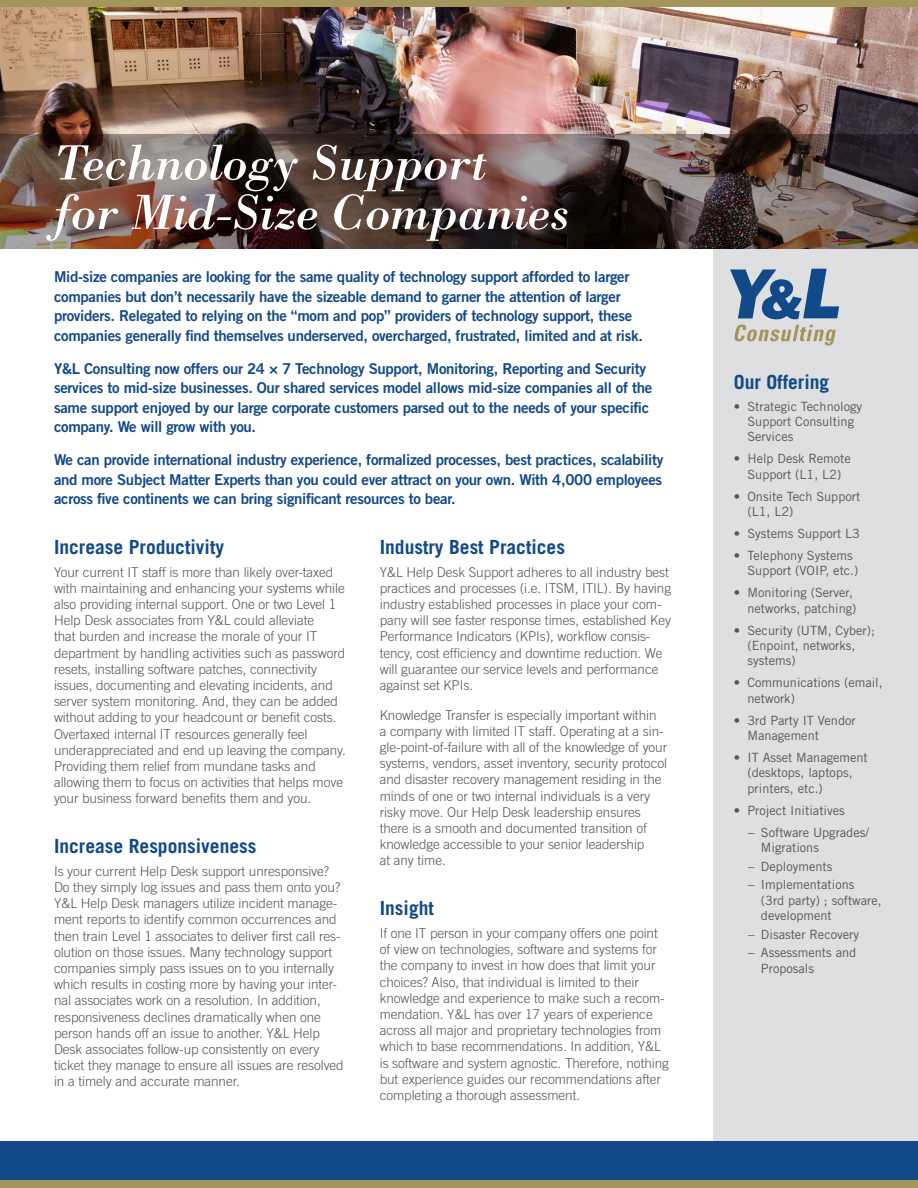
<style>
.page{position:relative;width:918px;height:1188px;background:#fff}
.page>*{position:absolute;margin:0;border:0;box-sizing:border-box;transform-origin:0 0}
.t1{font:italic 51px/49.5px "Bodoni Std";letter-spacing:-.005em;color:#fff}
.t2{font:700 19.5px "Trade Gothic LT Std";color:#124a89}
.t3{font:15px/19.5px "Trade Gothic LT Std Bd 2";letter-spacing:-.02em;color:#124a89}
.t4{font:300 13.5px/16.2px "Trade Gothic LT Std";letter-spacing:-.005em;color:#565659}
.t5{font:12.75px/15.3px "Trade Gothic LT Std";color:#565659}
.s1{font-weight:300}
</style>
<div class="page">
<div style="left:713px;top:46px;width:205px;height:1096px;background:#dedfe0"></div>
<svg style="left:734px;top:325px;width:102px;height:21px"></svg>
<svg style="left:730px;top:269px;width:109px;height:50px"></svg>
<div style="left:0;top:0;width:918px;height:8px;background:#a3955b"></div>
<div style="left:0;top:1180px;width:918px;height:8px;background:#a3955b"></div>
<div style="left:0;top:1142px;width:918px;height:38px;background:#124a89"></div>
<img style="left:0;top:8px;width:918px;height:126px">
<img style="left:0;top:134px;width:918px;height:115px">
<h1 class="t1" style="left:54px;top:137px;width:518px">Technology Support<br>for Mid-Size Companies</h1>
<p class="t3" style="left:54px;top:267px;width:590px">Mid-size companies are looking for the same quality of technology support afforded to larger companies but don’t necessarily have the sizeable demand to garner the attention of larger providers. Relegated to relying on the “mom and pop” providers of technology support, these companies generally find themselves underserved, overcharged, frustrated, limited and at risk.</p>
<p class="t3" style="left:54px;top:358px;width:600px">Y&amp;L Consulting now offers our 24 × 7 Technology Support, Monitoring, Reporting and Security services to mid-size businesses. Our shared services model allows mid-size companies all of the same support enjoyed by our large corporate customers parsed out to the needs of your specific company. We will grow with you.</p>
<p class="t3" style="left:54px;top:450px;width:611px;text-align:justify">We can provide international industry experience, formalized processes, best practices, scalability and more Subject Matter Experts than you could ever attract on your own. With 4,000 employees across five continents we can bring significant resources to bear.</p>
<h2 class="t2" style="left:54px;top:535px;width:172px">Increase Productivity</h2>
<p class="t4" style="left:54px;top:564px;width:294px">Your current IT staff is more than likely over-taxed with maintaining and enhancing your systems while also providing internal support. One or two Level 1<br>Help Desk associates from Y&amp;L could alleviate<br>that burden and increase the morale of your IT department by handling activities such as password resets, installing software patches, connectivity issues, documenting and elevating incidents, and server system monitoring. And, they can be added without adding to your headcount or benefit costs.<br>Overtaxed internal IT resources generally feel underappreciated and end up leaving the company.<br>Providing them relief from mundane tasks and allowing them to focus on activities that helps move your business forward benefits them and you.</p>
<h2 class="t2" style="left:54px;top:834px;width:204px">Increase Responsiveness</h2>
<p class="t4" style="left:54px;top:863px;width:291px">Is your current Help Desk support unresponsive?<br>Do they simply log issues and pass them onto you?<br>Y&amp;L Help Desk managers utilize incident manage&shy;ment reports to identify common occurrences and then train Level 1 associates to deliver first call res&shy;olution on those issues. Many technology support companies simply pass issues on to you internally which results in costing more by having your inter&shy;nal associates work on a resolution. In addition, responsiveness declines dramatically when one person hands off an issue to another. Y&amp;L Help Desk associates follow-up consistently on every ticket they manage to ensure all issues are resolved in a timely and accurate manner.</p>
<h2 class="t2" style="left:380px;top:535px;width:187px">Industry Best Practices</h2>
<p class="t4" style="left:380px;top:564px;width:293px">Y&amp;L Help Desk Support adheres to all industry best practices and processes (i.e. ITSM, ITIL). By having industry established processes in place your com&shy;pany will see faster response times, established Key Performance Indicators (KPIs), workflow consis&shy;tency, cost efficiency and downtime reduction. We will guarantee our service levels and performance against set KPIs.</p>
<p class="t4" style="left:380px;top:707px;width:289px">Knowledge Transfer is especially important within<br>a company with limited IT staff. Operating at a sin&shy;gle-point-of-failure with all of the knowledge of your systems, vendors, asset inventory, security protocol and disaster recovery management residing in the minds of one or two internal individuals is a very risky move. Our Help Desk leadership ensures there is a smooth and documented transition of knowledge accessible to your senior leadership<br>at any time.</p>
<h2 class="t2" style="left:380px;top:896px;width:56px">Insight</h2>
<p class="t4" style="left:380px;top:925px;width:291px">If one IT person in your company offers one point of view on technologies, software and systems for the company to invest in how does that limit your choices? Also, that individual is limited to their knowledge and experience to make such a recom&shy;mendation. Y&amp;L has over 17 years of experience across all major and proprietary technologies from which to base recommendations. In addition, Y&amp;L is software and system agnostic. Therefore, nothing but experience guides our recommendations after completing a thorough assessment.</p>
<h2 class="t2" style="left:734px;top:370px;width:97px">Our Offering</h2>
<p class="t5" style="left:747px;top:398px;width:116px;text-indent:-14px">• Strategic Technology<br>Support Consulting<br>Services</p>
<p class="t5" style="left:734px;top:451px;width:118px;text-align:center">• Help Desk Remote<br>Support (L1, L2)</p>
<p class="t5" style="left:747px;top:488px;width:114px;text-indent:-14px">• Onsite Tech Support (L1, L2)</p>
<p class="t5" style="left:734px;top:526px;width:128px">• Systems Support L3</p>
<p class="t5" style="left:747px;top:548px;width:112px;text-indent:-14px">• Telephony Systems<br>Support (VOIP, etc.)</p>
<p class="t5" style="left:734px;top:585px;width:124px;text-align:right">• Monitoring (Server, networks, patching)</p>
<p class="t5" style="left:747px;top:622px;width:129px;text-indent:-14px">• Security (UTM, Cyber); (Enpoint, networks, systems)</p>
<p class="t5" style="left:747px;top:675px;width:137px;text-indent:-14px">• Communications (email, network)</p>
<p class="t5" style="left:747px;top:712px;width:110px;text-indent:-14px">• 3rd Party IT Vendor<br>Management</p>
<p class="t5" style="left:747px;top:750px;width:122px;text-indent:-14px">• IT Asset Management (desktops, laptops, printers, etc.)</p>
<p class="t5" style="left:747px;top:799px;width:123px;line-height:22px;text-indent:-14px">• Project Initiatives<br><span class="s1">−</span> Software Upgrades/</p>
<p class="t5" style="left:747px;top:838px;width:108px;line-height:18.8px;text-indent:14px">Migrations<br><span class="s1">−</span> Deployments<br><span class="s1">−</span> Implementations</p>
<p class="t5" style="left:761px;top:892px;width:122px">(3rd party) ; software, development</p>
<p class="t5" style="left:747px;top:925px;width:113px;line-height:18.8px"><span class="s1">−</span> Disaster Recovery <span class="s1">−</span> Assessments and</p>
<p class="t5" style="left:761px;top:960px;width:55px">Proposals</p>
</div>
